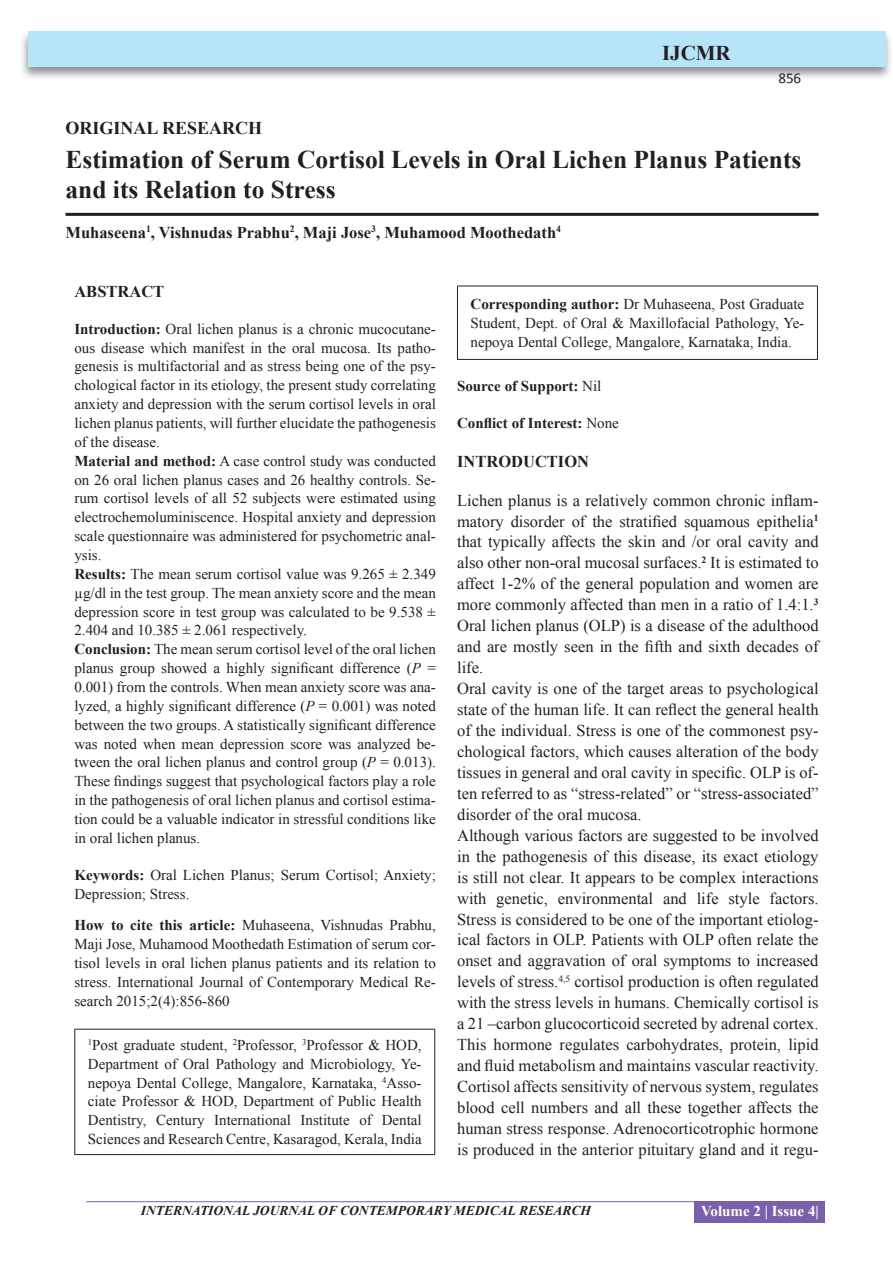
<style>
.page{position:relative;width:893px;height:1263px;background:#fff}
.page>*{position:absolute;margin:0;border:0;box-sizing:border-box;transform-origin:0 0}
.A_Title_New{font:700 25.5px/30px "Times New Roman";color:#231f20}
.t1{font:700 21px "Times New Roman";color:#231f20}
.AT_new{font:700 18px "Times New Roman";color:#231f20}
.TX_New{font:16.5px/21px "Times New Roman";color:#231f20;text-align:justify}
.AU-New{font:700 16.5px "Times New Roman";color:#231f20}
.H1_New{font:700 16.5px "Times New Roman";color:#231f20}
.ABS_new{font:700 16.5px "Times New Roman";color:#231f20}
.ABS_TEXT_New{font:15px/18.9px "Times New Roman";color:#231f20;text-align:justify}
.Affi_New{font:15px/18.8px "Times New Roman";color:#231f20;text-align:justify}
.HTC_new{font:15px/18.9px "Times New Roman";color:#231f20;text-align:justify}
.Corresponding{font:15px/18.8px "Times New Roman";color:#231f20;text-align:justify}
.Keyword_New{font:15px/18.9px "Times New Roman";color:#231f20}
.COI_New{font:700 15px "Times New Roman";color:#231f20}
.SOS_New{font:700 15px "Times New Roman";color:#231f20}
.t2{font:700 15px "Times New Roman";color:#fff}
.t3{font:15px "Calibri";color:#231f20}
.t4{font:italic 700 13.5px "Times New Roman";color:#231f20}
.s1{font-weight:700}
.s2{font-style:italic}
.s3{font-weight:400}
</style>
<div class="page">
<div style="left:19px;top:29px;width:874px;height:52px;background:#231f20;opacity:.5"></div>
<div style="left:28px;top:31px;width:857px;height:35px;background:#b6e4f9"></div>
<hr style="left:86px;top:1201px;width:610px;height:1px;background:#7960aa">
<div style="left:695px;top:1201px;width:130px;height:22px;background:#7960aa"></div>
<hr style="left:65px;top:213px;width:754px;height:3px;background:#231f20">
<hr style="left:74px;top:1029px;width:361px;height:1px;background:#231f20">
<hr style="left:74px;top:1029px;width:1px;height:125px;background:#231f20">
<hr style="left:434px;top:1029px;width:1px;height:125px;background:#231f20">
<hr style="left:74px;top:1154px;width:361px;height:1px;background:#231f20">
<hr style="left:457px;top:286px;width:361px;height:1px;background:#231f20">
<hr style="left:457px;top:286px;width:1px;height:73px;background:#231f20">
<hr style="left:817px;top:286px;width:1px;height:73px;background:#231f20">
<hr style="left:457px;top:359px;width:361px;height:1px;background:#231f20">
<p class="t1" style="left:662px;top:39px;width:70px">IJCMR</p>
<p class="t3" style="left:778px;top:69px;width:24px">856</p>
<p class="AT_new" style="left:65px;top:115px;width:198px">ORIGINAL RESEARCH</p>
<p class="A_Title_New" style="left:65px;top:144px;width:737px">Estimation of Serum Cortisol Levels in Oral Lichen Planus Patients and its Relation to Stress</p>
<p class="AU-New" style="left:65px;top:221px;width:497px">Muhaseena<sup>1</sup>, Vishnudas Prabhu<sup>2</sup>, Maji Jose<sup>3</sup>, Muhamood Moothedath<sup>4</sup></p>
<p class="ABS_new" style="left:74px;top:280px;width:91px">ABSTRACT</p>
<p class="ABS_TEXT_New" style="left:74px;top:319px;width:363px"><span class="s1">Introduction:</span> Oral lichen planus is a chronic mucocutane&shy;ous disease which manifest in the oral mucosa. Its patho&shy;genesis is multifactorial and as stress being one of the psy&shy;chological factor in its etiology, the present study correlating anxiety and depression with the serum cortisol levels in oral lichen planus patients, will further elucidate the pathogenesis of the disease.</p>
<p class="ABS_TEXT_New" style="left:74px;top:451px;width:363px"><span class="s1">Material and method:</span> A case control study was conducted on 26 oral lichen planus cases and 26 healthy controls. Se&shy;rum cortisol levels of all 52 subjects were estimated using electrochemoluminiscence. Hospital anxiety and depression scale questionnaire was administered for psychometric anal&shy;ysis.</p>
<p class="ABS_TEXT_New" style="left:74px;top:564px;width:363px"><span class="s1">Results:</span> The mean serum cortisol value was 9.265 ± 2.349 µg/dl in the test group. The mean anxiety score and the mean depression score in test group was calculated to be 9.538 ± 2.404 and 10.385 ± 2.061 respectively.</p>
<p class="ABS_TEXT_New" style="left:74px;top:640px;width:363px"><span class="s1">Conclusion:</span> The mean serum cortisol level of the oral lichen planus group showed a highly significant difference (<span class="s2">P</span> = 0.001) from the controls. When mean anxiety score was ana&shy;lyzed, a highly significant difference (<span class="s2">P</span> = 0.001) was noted between the two groups. A statistically significant difference was noted when mean depression score was analyzed be&shy;tween the oral lichen planus and control group (<span class="s2">P</span> = 0.013).<br>These findings suggest that psychological factors play a role in the pathogenesis of oral lichen planus and cortisol estima&shy;tion could be a valuable indicator in stressful conditions like in oral lichen planus.</p>
<p class="Keyword_New" style="left:74px;top:865px;width:363px"><span class="s1">Keywords:</span> Oral Lichen Planus; Serum Cortisol; Anxiety;<br>Depression; Stress.</p>
<p class="HTC_new" style="left:74px;top:915px;width:363px"><span class="s1">How to cite this article:</span> Muhaseena, Vishnudas Prabhu, Maji Jose, Muhamood Moothedath Estimation of serum cor&shy;tisol levels in oral lichen planus patients and its relation to stress. International Journal of Contemporary Medical Re&shy;search 2015;2(4):856-860</p>
<p class="Affi_New" style="left:88px;top:1035px;width:335px"><sup>1</sup>Post graduate student, <sup>2</sup>Professor, <sup>3</sup>Professor &amp; HOD, Department of Oral Pathology and Microbiology, Ye&shy;nepoya Dental College, Mangalore, Karnataka, <sup>4</sup>Asso&shy;ciate Professor &amp; HOD, Department of Public Health Dentistry, Century International Institute of Dental Sciences and Research Centre, Kasaragod, Kerala, India</p>
<p class="Corresponding" style="left:471px;top:294px;width:335px"><span class="s1">Corresponding author:</span> Dr Muhaseena, Post Graduate Student, Dept. of Oral &amp; Maxillofacial Pathology, Ye&shy;nepoya Dental College, Mangalore, Karnataka, India.</p>
<p class="SOS_New" style="left:457px;top:375px;width:146px">Source of Support: <span class="s3">Nil</span></p>
<p class="COI_New" style="left:457px;top:413px;width:163px">Conflict of Interest: <span class="s3">None</span></p>
<p class="H1_New" style="left:457px;top:450px;width:133px">INTRODUCTION</p>
<p class="TX_New" style="left:457px;top:489px;width:363px">Lichen planus is a relatively common chronic inflam&shy;matory disorder of the stratified squamous epithelia<sup>1 </sup>that typically affects the skin and /or oral cavity and also other non-oral mucosal surfaces.<sup>2</sup> It is estimated to affect 1-2% of the general population and women are more commonly affected than men in a ratio of 1.4:1.<sup>3<br></sup>Oral lichen planus (OLP) is a disease of the adulthood and are mostly seen in the fifth and sixth decades of life.</p>
<p class="TX_New" style="left:457px;top:678px;width:363px">Oral cavity is one of the target areas to psychological state of the human life. It can reflect the general health of the individual. Stress is one of the commonest psy&shy;chological factors, which causes alteration of the body tissues in general and oral cavity in specific. OLP is of&shy;ten referred to as “stress-related” or “stress-associated” disorder of the oral mucosa.</p>
<p class="TX_New" style="left:457px;top:824px;width:363px">Although various factors are suggested to be involved in the pathogenesis of this disease, its exact etiology is still not clear. It appears to be complex interactions with genetic, environmental and life style factors.<br>Stress is considered to be one of the important etiolog&shy;ical factors in OLP. Patients with OLP often relate the onset and aggravation of oral symptoms to increased levels of stress.<sup>4,5</sup> cortisol production is often regulated with the stress levels in humans. Chemically cortisol is a 21 –carbon glucocorticoid secreted by adrenal cortex.<br>This hormone regulates carbohydrates, protein, lipid and fluid metabolism and maintains vascular reactivity.<br>Cortisol affects sensitivity of nervous system, regulates blood cell numbers and all these together affects the human stress response. Adrenocorticotrophic hormone is produced in the anterior pituitary gland and it regu-</p>
<p class="t4" style="left:141px;top:1201px;width:452px">INTERNATIONAL JOURNAL OF CONTEMPORARY MEDICAL RESEARCH</p>
<p class="t2" style="left:701px;top:1201px;width:119px">Volume 2 | Issue 4|</p>
</div>
